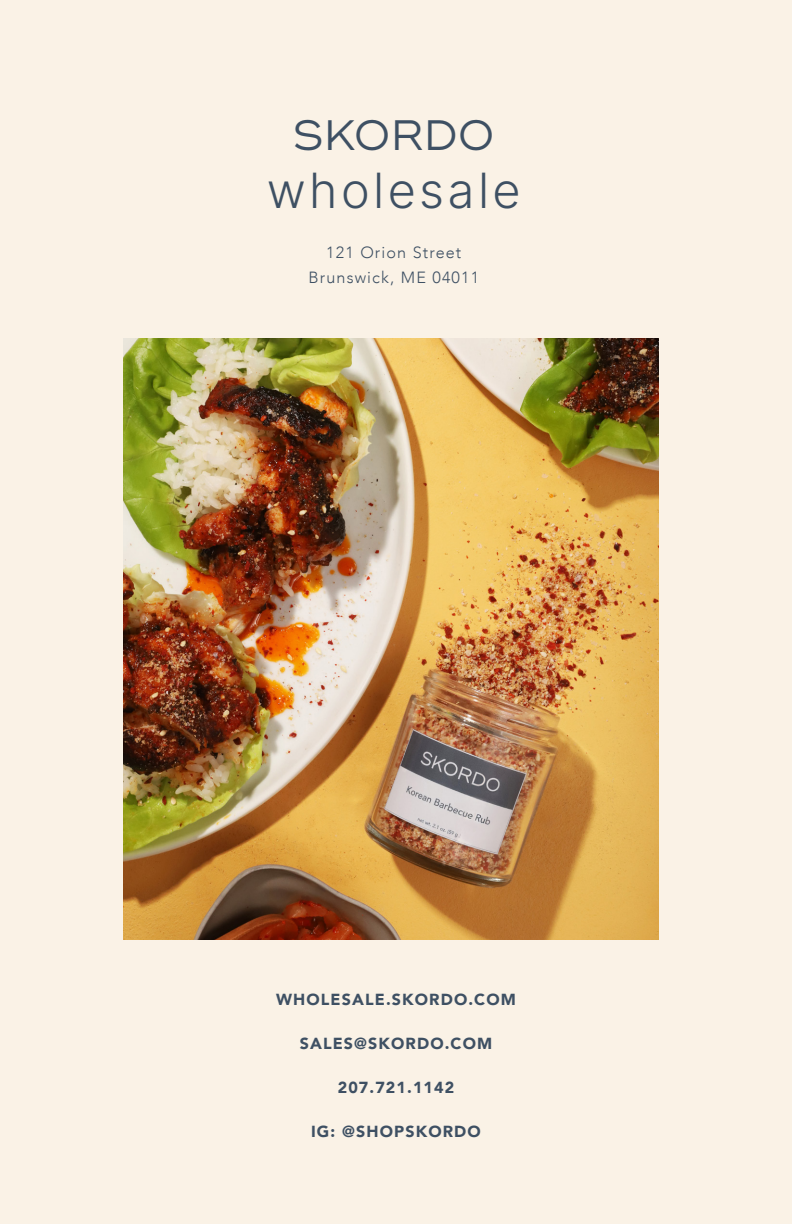
<style>
.page{position:relative;width:792px;height:1224px;background:#faf2e6}
.page>*{position:absolute;margin:0;border:0;box-sizing:border-box;transform-origin:0 0}
.t1{font:48.6px "Inter";letter-spacing:.07em;color:#3e5063}
.t2{font:42.6px "Ridley Grotesk Demo";color:#3e5063}
.t3{font:300 16.2px/25.2px "Avenir";letter-spacing:.07em;color:#3e5063;text-align:center}
.t4{font:900 16px "Avenir";letter-spacing:.07em;color:#3e5063}
</style>
<div class="page">
<img style="left:124px;top:339px;width:534px;height:601px">
<h2 class="t2" style="left:293px;top:115px;width:203px">SKORDO</h2>
<h1 class="t1" style="left:267px;top:161px;width:256px">wholesale</h1>
<p class="t3" style="left:309px;top:241px;width:172px">121 Orion Street<br>Brunswick, ME 04011</p>
<p class="t4" style="left:276px;top:989px;width:241px">WHOLESALE.SKORDO.COM</p>
<p class="t4" style="left:300px;top:1033px;width:194px">SALES@SKORDO.COM</p>
<p class="t4" style="left:338px;top:1077px;width:118px">207.721.1142</p>
<p class="t4" style="left:311px;top:1121px;width:171px">IG: @SHOPSKORDO</p>
</div>
